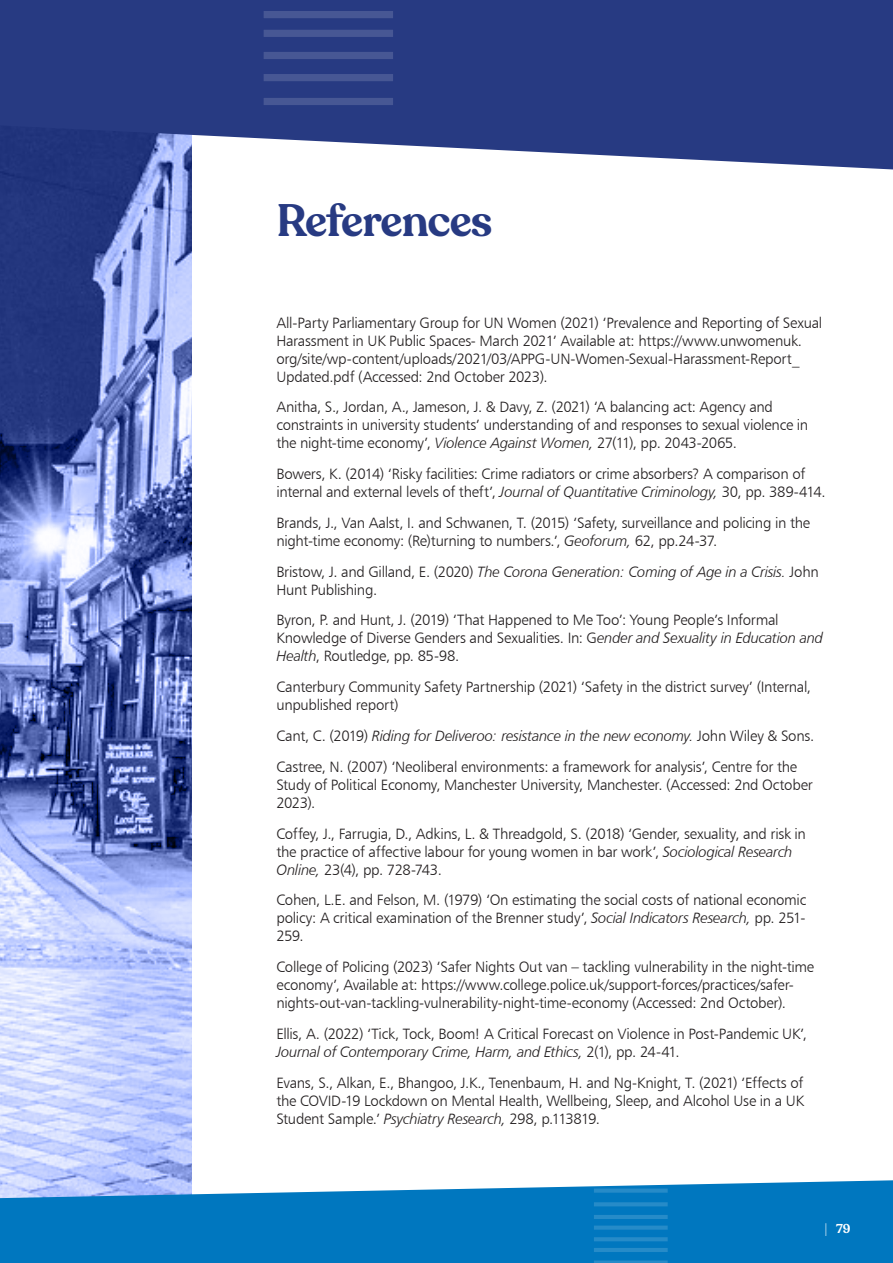
<style>
.page{position:relative;width:893px;height:1263px;background:#fff}
.page>*{position:absolute;margin:0;border:0;box-sizing:border-box;transform-origin:0 0}
.h1_2023{font:600 45px "Recoleta";letter-spacing:-.02em;color:#273a82}
.text_10pt_Humanist_L{font:15px/18px "Humanist 777 BT Light B";letter-spacing:-.02em;color:#231f20}
.text_10pt_Humanist_L-2{font:15px "Humanist 777 BT Light Italic B";letter-spacing:-.02em;color:#231f20}
.t1{font:600 12.75px "Recoleta";color:#fff}
.s1{font-family:"Humanist 777 BT Light Italic B"}
.s2{font-family:"Humanist 777 BT Light B"}
.s3{font-family:"Humanist 777 BT Light B";font-weight:400}
</style>
<div class="page">
<svg style="left:0;top:170px;width:191px;height:1010px;background:#8090cc"></svg>
<svg style="left:0;top:0;width:893px;height:170px;background:#394b8d"></svg>
<hr style="left:264px;top:0;width:129px;height:1px;background:#fff">
<div style="left:264px;top:11px;width:129px;height:7px;background:#475794"></div>
<div style="left:264px;top:30px;width:129px;height:7px;background:#475794"></div>
<div style="left:264px;top:52px;width:129px;height:7px;background:#475794"></div>
<div style="left:264px;top:74px;width:129px;height:7px;background:#475794"></div>
<div style="left:264px;top:98px;width:129px;height:7px;background:#475794"></div>
<svg style="left:0;top:1180px;width:893px;height:83px;background:#1a84c6"></svg>
<div style="left:594px;top:1188px;width:74px;height:5px;background:#268bc8"></div>
<hr style="left:594px;top:1202px;width:74px;height:4px;background:#268bc8">
<hr style="left:594px;top:1215px;width:74px;height:4px;background:#268bc8">
<div style="left:594px;top:1225px;width:74px;height:5px;background:#268bc8"></div>
<hr style="left:594px;top:1237px;width:74px;height:4px;background:#268bc8">
<hr style="left:594px;top:1248px;width:74px;height:4px;background:#268bc8">
<hr style="left:594px;top:1260px;width:74px;height:3px;background:#fff">
<p class="h1_2023" style="left:276px;top:192px;width:218px">References</p>
<p class="text_10pt_Humanist_L" style="left:276px;top:313px;width:547px">All-Party Parliamentary Group for UN Women (2021) ‘Prevalence and Reporting of Sexual Harassment in UK Public Spaces- March 2021’ Available at: https://www.unwomenuk. org/site/wp-content/uploads/2021/03/APPG-UN-Women-Sexual-Harassment-Report_ Updated.pdf (Accessed: 2nd October 2023).</p>
<p class="text_10pt_Humanist_L" style="left:276px;top:398px;width:533px">Anitha, S., Jordan, A., Jameson, J. &amp; Davy, Z. (2021) ‘A balancing act: Agency and constraints in university students’ understanding of and responses to sexual violence in the night-time economy’, <span class="s1">Violence Against Women,</span> 27(11), pp. 2043-2065.</p>
<p class="text_10pt_Humanist_L" style="left:276px;top:465px;width:551px">Bowers, K. (2014) ‘Risky facilities: Crime radiators or crime absorbers? A comparison of internal and external levels of theft’, <span class="s1">Journal of Quantitative Criminology,</span> 30, pp. 389-414.</p>
<p class="text_10pt_Humanist_L" style="left:276px;top:513px;width:535px">Brands, J., Van Aalst, I. and Schwanen, T. (2015) ‘Safety, surveillance and policing in the night-time economy: (Re)turning to numbers.’, <span class="s1">Geoforum,</span> 62, pp.24-37.</p>
<p class="text_10pt_Humanist_L" style="left:276px;top:562px;width:544px">Bristow, J. and Gilland, E. (2020) <span class="s1">The Corona Generation: Coming of Age in a Crisis.</span> John<br>Hunt Publishing.</p>
<p class="text_10pt_Humanist_L" style="left:276px;top:611px;width:548px">Byron, P. and Hunt, J. (2019) ‘That Happened to Me Too’: Young People’s Informal<br>Knowledge of Diverse Genders and Sexualities. In: G<span class="s1">ender and Sexuality in Education and<br>Health</span>, Routledge, pp. 85-98.</p>
<p class="text_10pt_Humanist_L" style="left:276px;top:678px;width:536px">Canterbury Community Safety Partnership (2021) ‘Safety in the district survey’ (Internal, unpublished report)</p>
<p class="text_10pt_Humanist_L-2" style="left:276px;top:726px;width:539px"><span class="s2">Cant, C. (2019)</span> Riding for Deliveroo: resistance in the new economy. <span class="s2">John Wiley &amp; Sons.</span></p>
<p class="text_10pt_Humanist_L" style="left:276px;top:757px;width:538px">Castree, N. (2007) ‘Neoliberal environments: a framework for analysis’, Centre for the<br>Study of Political Economy, Manchester University, Manchester. (Accessed: 2nd October<br>2023).</p>
<p class="text_10pt_Humanist_L" style="left:276px;top:824px;width:531px">Coffey, J., Farrugia, D., Adkins, L. &amp; Threadgold, S. (2018) ‘Gender, sexuality, and risk in the practice of affective labour for young women in bar work’, <span class="s1">Sociological Research<br>Online,</span> 23(4), pp. 728-743.</p>
<p class="text_10pt_Humanist_L" style="left:276px;top:891px;width:531px;text-align:justify">Cohen, L.E. and Felson, M. (1979) ‘On estimating the social costs of national economic policy: A critical examination of the Brenner study’, <span class="s1">Social Indicators Research,</span> pp. 251- 259.</p>
<p class="text_10pt_Humanist_L" style="left:276px;top:957px;width:539px">College of Policing (2023) ‘Safer Nights Out van – tackling vulnerability in the night-time economy’, Available at: https://www.college.police.uk/support-forces/practices/safer&shy;nights-out-van-tackling-vulnerability-night-time-economy (Accessed: 2nd October).</p>
<p class="text_10pt_Humanist_L" style="left:276px;top:1024px;width:532px">Ellis, A. (2022) ‘Tick, Tock, Boom! A Critical Forecast on Violence in Post-Pandemic UK’,<br><span class="s1">Journal of Contemporary Crime, Harm, and Ethics,</span> 2(1), pp. 24-41.</p>
<p class="text_10pt_Humanist_L" style="left:276px;top:1073px;width:529px;text-align:justify">Evans, S., Alkan, E., Bhangoo, J.K., Tenenbaum, H. and Ng-Knight, T. (2021) ‘Effects of the COVID-19 Lockdown on Mental Health, Wellbeing, Sleep, and Alcohol Use in a UK Student Sample.’ <span class="s1">Psychiatry Research,</span> 298, p.113819.</p>
<p class="t1" style="left:823px;top:1221px;width:29px"><span class="s3">|</span> 79</p>
</div>
